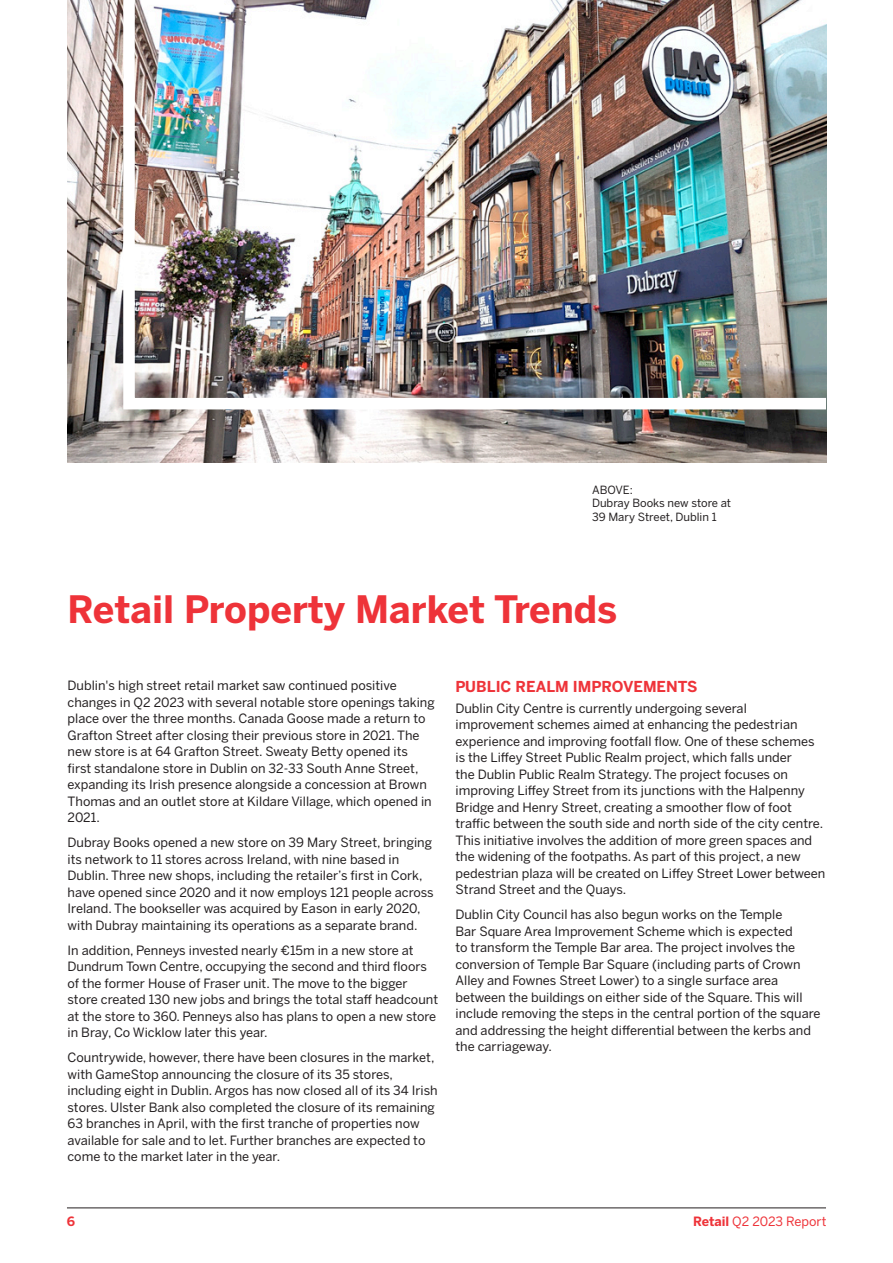
<style>
.page{position:relative;width:893px;height:1263px;background:#fff}
.page>*{position:absolute;margin:0;border:0;box-sizing:border-box;transform-origin:0 0}
.Lisney_Page_Heading{font:700 37.5px "Benton Sans";color:#ee3339}
.Lisney_Body_Heading{font:700 15px "Benton Sans";color:#ee3339}
.Lisney_Body{font:12.75px/16.5px "Benton Sans";color:#231f20}
.t1{font:12.75px "Benton Sans";color:#ee3339}
.t2{font:700 12.75px "Benton Sans";color:#ee3339}
.Lisney_Caption{font:11.25px/13.5px "Benton Sans";color:#231f20}
.s1{font-weight:700}
</style>
<div class="page">
<hr style="left:67px;top:1207px;width:759px;height:1px;background:#231f20">
<img style="left:67px;top:0;width:759px;height:462px">
<img style="left:117px;top:0;width:710px;height:415px">
<p class="Lisney_Caption" style="left:592px;top:483px;width:141px">ABOVE:<br>Dubray Books new store at<br>39 Mary Street, Dublin 1</p>
<p class="Lisney_Page_Heading" style="left:68px;top:586px;width:551px">Retail Property Market Trends</p>
<p class="Lisney_Body" style="left:68px;top:677px;width:369px">Dublin's high street retail market saw continued positive changes in Q2 2023 with several notable store openings taking place over the three months. Canada Goose made a return to Grafton Street after closing their previous store in 2021. The new store is at 64 Grafton Street. Sweaty Betty opened its first standalone store in Dublin on 32-33 South Anne Street, expanding its Irish presence alongside a concession at Brown Thomas and an outlet store at Kildare Village, which opened in 2021.</p>
<p class="Lisney_Body" style="left:68px;top:834px;width:368px">Dubray Books opened a new store on 39 Mary Street, bringing its network to 11 stores across Ireland, with nine based in Dublin. Three new shops, including the retailer’s first in Cork, have opened since 2020 and it now employs 121 people across Ireland. The bookseller was acquired by Eason in early 2020, with Dubray maintaining its operations as a separate brand.</p>
<p class="Lisney_Body" style="left:68px;top:942px;width:372px">In addition, Penneys invested nearly €15m in a new store at Dundrum Town Centre, occupying the second and third floors of the former House of Fraser unit. The move to the bigger store created 130 new jobs and brings the total staff headcount at the store to 360. Penneys also has plans to open a new store in Bray, Co Wicklow later this year.</p>
<p class="Lisney_Body" style="left:68px;top:1049px;width:372px">Countrywide, however, there have been closures in the market, with GameStop announcing the closure of its 35 stores, including eight in Dublin. Argos has now closed all of its 34 Irish stores. Ulster Bank also completed the closure of its remaining 63 branches in April, with the first tranche of properties now available for sale and to let. Further branches are expected to come to the market later in the year.</p>
<p class="Lisney_Body_Heading" style="left:455px;top:677px;width:243px">PUBLIC REALM IMPROVEMENTS</p>
<p class="Lisney_Body" style="left:455px;top:700px;width:371px">Dublin City Centre is currently undergoing several improvement schemes aimed at enhancing the pedestrian experience and improving footfall flow. One of these schemes is the Liffey Street Public Realm project, which falls under<br>the Dublin Public Realm Strategy. The project focuses on improving Liffey Street from its junctions with the Halpenny Bridge and Henry Street, creating a smoother flow of foot traffic between the south side and north side of the city centre.<br>This initiative involves the addition of more green spaces and the widening of the footpaths. As part of this project, a new pedestrian plaza will be created on Liffey Street Lower between Strand Street and the Quays.</p>
<p class="Lisney_Body" style="left:455px;top:906px;width:367px">Dublin City Council has also begun works on the Temple<br>Bar Square Area Improvement Scheme which is expected<br>to transform the Temple Bar area. The project involves the conversion of Temple Bar Square (including parts of Crown Alley and Fownes Street Lower) to a single surface area between the buildings on either side of the Square. This will include removing the steps in the central portion of the square and addressing the height differential between the kerbs and the carriageway.</p>
<p class="t2" style="left:67px;top:1213px;width:10px">6</p>
<p class="t1" style="left:693px;top:1214px;width:135px"><span class="s1">Retail</span> Q2 2023 Report</p>
</div>
